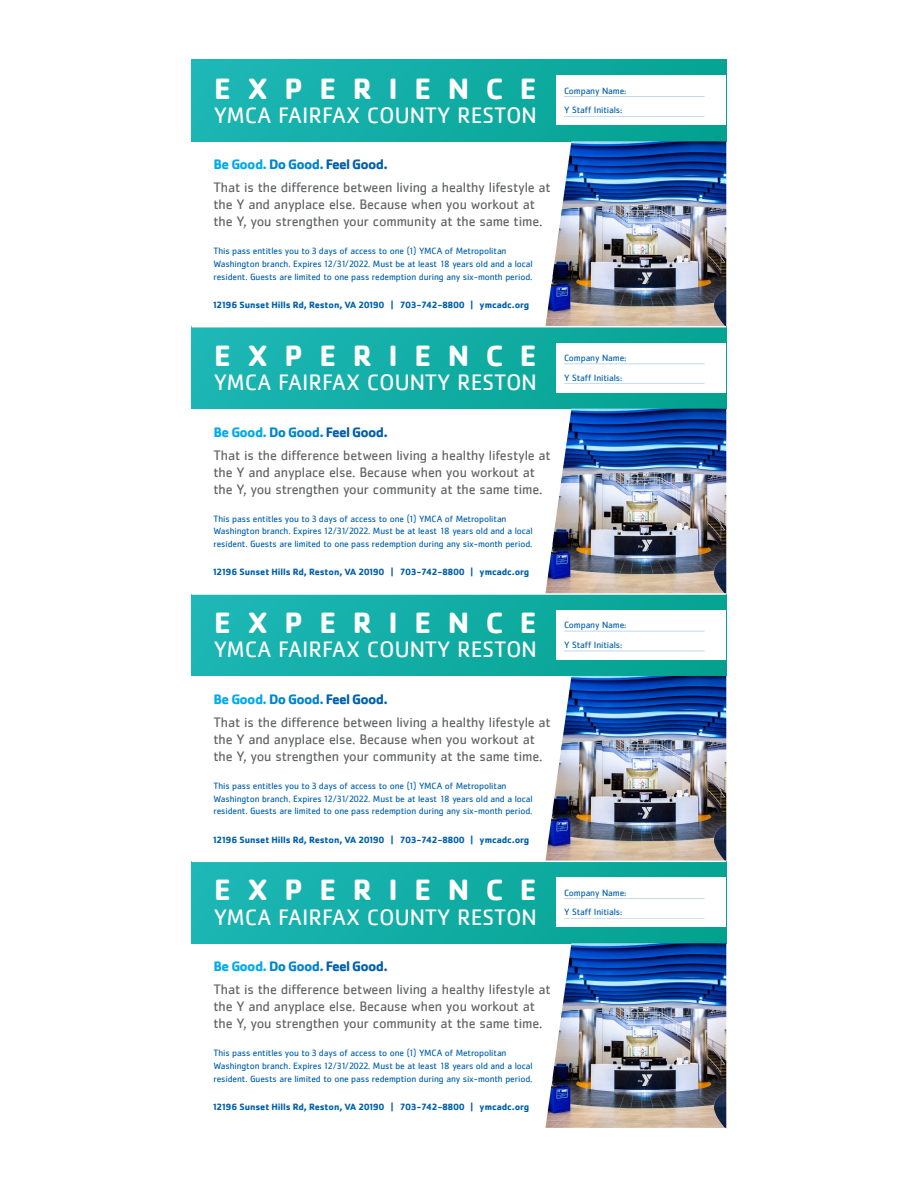
<style>
.page{position:relative;width:918px;height:1188px;background:#fff}
.page>*{position:absolute;margin:0;border:0;box-sizing:border-box;transform-origin:0 0}
.t1{font:700 30.3px "Cachet";letter-spacing:.545em;color:#fff}
.t2{font:23.1px "Cachet";color:#fff}
.t3{font:14.1px/23px "Cachet";letter-spacing:-.01em;color:#636466}
.t4{font:9.45px/12.8px "Cachet";letter-spacing:-.01em;color:#0060ab}
.t5{font:700 9.45px "Cachet";letter-spacing:-.01em;color:#0060ab}
.s1{font-weight:700;color:#00aaeb}
.s2{font-weight:700;color:#0085cc}
.s3{font-weight:700;color:#0060ab}
</style>
<div class="page">
<svg style="left:192px;top:59px;width:534px;height:82px;background:#13aea6"></svg>
<div style="left:556px;top:76px;width:170px;height:49px;background:#fff"></div>
<hr style="left:564px;top:96px;width:141px;height:1px;background:#0060ab">
<hr style="left:564px;top:116px;width:141px;height:1px;background:#0060ab">
<img style="left:545px;top:141px;width:181px;height:185px">
<div style="left:192px;top:327px;width:534px;height:82px;background:linear-gradient(to right,#1db7b6,#04a290)"></div>
<div style="left:556px;top:343px;width:170px;height:49px;background:#fff"></div>
<hr style="left:564px;top:364px;width:141px;height:1px;background:#0060ab">
<hr style="left:564px;top:383px;width:141px;height:1px;background:#0060ab">
<img style="left:545px;top:409px;width:181px;height:184px">
<div style="left:192px;top:594px;width:534px;height:82px;background:linear-gradient(to right,#1db7b6,#04a290)"></div>
<div style="left:556px;top:610px;width:170px;height:50px;background:#fff"></div>
<hr style="left:564px;top:631px;width:141px;height:1px;background:#0060ab">
<hr style="left:564px;top:651px;width:141px;height:1px;background:#0060ab">
<img style="left:545px;top:676px;width:181px;height:185px">
<div style="left:192px;top:861px;width:534px;height:82px;background:linear-gradient(to right,#1db7b6,#04a290)"></div>
<div style="left:556px;top:877px;width:170px;height:50px;background:#fff"></div>
<hr style="left:564px;top:898px;width:141px;height:1px;background:#0060ab">
<hr style="left:564px;top:918px;width:141px;height:1px;background:#0060ab">
<img style="left:545px;top:943px;width:181px;height:185px">
<hr style="left:192px;top:593px;width:534px;height:2px;background:#fff">
<hr style="left:192px;top:861px;width:534px;height:1px;background:#fff">
<svg style="left:638px;top:272px;width:16px;height:12px"></svg>
<svg style="left:638px;top:540px;width:16px;height:11px"></svg>
<svg style="left:638px;top:807px;width:16px;height:12px"></svg>
<svg style="left:638px;top:1074px;width:16px;height:12px"></svg>
<h1 class="t1" style="left:214px;top:69px;width:324px">EXPERIENCE</h1>
<h2 class="t2" style="left:214px;top:102px;width:325px">YMCA FAIRFAX COUNTY RESTON</h2>
<h3 class="t3" style="left:213px;top:153px;width:339px"><span class="s1">Be Good.</span> <span class="s2">Do Good.</span> <span class="s3">Feel Good.<br></span>That is the difference between living a healthy lifestyle at</h3>
<h3 class="t3" style="left:213px;top:196px;width:331px;line-height:17px">the Y and anyplace else. Because when you workout at the Y, you strengthen your community at the same time.</h3>
<p class="t4" style="left:213px;top:245px;width:321px">This pass entitles you to 3 days of access to one (1) YMCA of Metropolitan<br>Washington branch. Expires 12/31/2022. Must be at least 18 years old and a local resident. Guests are limited to one pass redemption during any six-month period.</p>
<p class="t5" style="left:212px;top:299px;width:319px">12196 Sunset Hills Rd, Reston, VA 20190 | 703-742-8800 | ymcadc.org</p>
<h1 class="t1" style="left:214px;top:336px;width:324px">EXPERIENCE</h1>
<h2 class="t2" style="left:214px;top:369px;width:325px">YMCA FAIRFAX COUNTY RESTON</h2>
<h3 class="t3" style="left:213px;top:420px;width:339px"><span class="s1">Be Good.</span> <span class="s2">Do Good.</span> <span class="s3">Feel Good.<br></span>That is the difference between living a healthy lifestyle at</h3>
<h3 class="t3" style="left:213px;top:463px;width:331px;line-height:17px">the Y and anyplace else. Because when you workout at the Y, you strengthen your community at the same time.</h3>
<p class="t4" style="left:213px;top:512px;width:321px">This pass entitles you to 3 days of access to one (1) YMCA of Metropolitan<br>Washington branch. Expires 12/31/2022. Must be at least 18 years old and a local resident. Guests are limited to one pass redemption during any six-month period.</p>
<p class="t5" style="left:212px;top:566px;width:319px">12196 Sunset Hills Rd, Reston, VA 20190 | 703-742-8800 | ymcadc.org</p>
<h1 class="t1" style="left:214px;top:603px;width:324px">EXPERIENCE</h1>
<h2 class="t2" style="left:214px;top:636px;width:325px">YMCA FAIRFAX COUNTY RESTON</h2>
<h3 class="t3" style="left:213px;top:688px;width:339px"><span class="s1">Be Good.</span> <span class="s2">Do Good.</span> <span class="s3">Feel Good.<br></span>That is the difference between living a healthy lifestyle at</h3>
<h3 class="t3" style="left:213px;top:731px;width:331px;line-height:17px">the Y and anyplace else. Because when you workout at the Y, you strengthen your community at the same time.</h3>
<p class="t4" style="left:213px;top:779px;width:321px">This pass entitles you to 3 days of access to one (1) YMCA of Metropolitan<br>Washington branch. Expires 12/31/2022. Must be at least 18 years old and a local resident. Guests are limited to one pass redemption during any six-month period.</p>
<p class="t5" style="left:212px;top:833px;width:319px">12196 Sunset Hills Rd, Reston, VA 20190 | 703-742-8800 | ymcadc.org</p>
<h1 class="t1" style="left:214px;top:871px;width:324px">EXPERIENCE</h1>
<h2 class="t2" style="left:214px;top:904px;width:325px">YMCA FAIRFAX COUNTY RESTON</h2>
<h3 class="t3" style="left:213px;top:955px;width:339px"><span class="s1">Be Good.</span> <span class="s2">Do Good.</span> <span class="s3">Feel Good.<br></span>That is the difference between living a healthy lifestyle at</h3>
<h3 class="t3" style="left:213px;top:998px;width:331px;line-height:17px">the Y and anyplace else. Because when you workout at the Y, you strengthen your community at the same time.</h3>
<p class="t4" style="left:213px;top:1046px;width:321px">This pass entitles you to 3 days of access to one (1) YMCA of Metropolitan<br>Washington branch. Expires 12/31/2022. Must be at least 18 years old and a local resident. Guests are limited to one pass redemption during any six-month period.</p>
<p class="t5" style="left:212px;top:1101px;width:319px">12196 Sunset Hills Rd, Reston, VA 20190 | 703-742-8800 | ymcadc.org</p>
<p class="t4" style="left:564px;top:84px;width:64px">Company Name:</p>
<p class="t4" style="left:564px;top:104px;width:60px">Y Staff Initials:</p>
<p class="t4" style="left:564px;top:351px;width:64px">Company Name:</p>
<p class="t4" style="left:564px;top:371px;width:60px">Y Staff Initials:</p>
<p class="t4" style="left:564px;top:619px;width:64px">Company Name:</p>
<p class="t4" style="left:564px;top:638px;width:60px">Y Staff Initials:</p>
<p class="t4" style="left:564px;top:886px;width:64px">Company Name:</p>
<p class="t4" style="left:564px;top:906px;width:60px">Y Staff Initials:</p>
</div>
